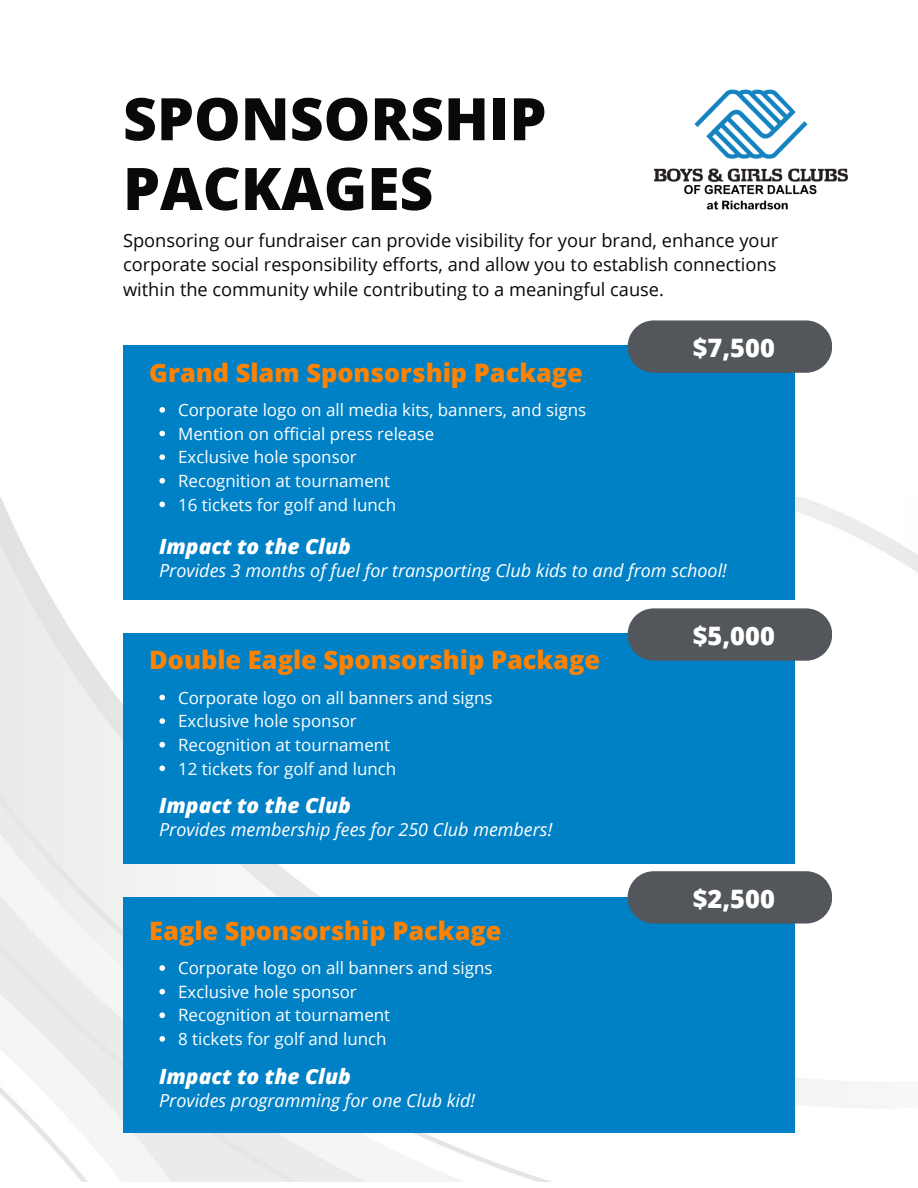
<style>
.page{position:relative;width:918px;height:1188px;background:#fff}
.page>*{position:absolute;margin:0;border:0;box-sizing:border-box;transform-origin:0 0}
.t1{font:800 58.8px/69.8px "Open Sans";color:#090909}
.t2{font:800 25.35px "Open Sans";color:#ff8200}
.t3{font:800 25.35px "Open Sans";color:#fff}
.t4{font:italic 800 21px "Open Sans";color:#fff}
.t5{font:18.3px/24.8px "Open Sans";color:#090909;text-align:justify}
.t6{font:italic 18px "Open Sans";color:#fff}
.t7{font:16.95px "Open Sans";color:#fff}
</style>
<div class="page">
<div style="left:123px;top:346px;width:672px;height:254px;background:#0081c6"></div>
<svg style="left:159px;top:407px;width:6px;height:6px"></svg>
<svg style="left:159px;top:431px;width:6px;height:5px"></svg>
<svg style="left:159px;top:454px;width:6px;height:6px"></svg>
<svg style="left:159px;top:478px;width:6px;height:6px"></svg>
<svg style="left:159px;top:502px;width:6px;height:5px"></svg>
<div style="left:628px;top:320px;width:204px;height:53px;background:#53565a;border-radius:26px"></div>
<div style="left:123px;top:633px;width:672px;height:231px;background:#0081c6"></div>
<svg style="left:628px;top:608px;width:204px;height:53px;background:#595e63"></svg>
<svg style="left:159px;top:695px;width:6px;height:5px"></svg>
<svg style="left:159px;top:718px;width:6px;height:6px"></svg>
<svg style="left:159px;top:742px;width:6px;height:6px"></svg>
<svg style="left:159px;top:766px;width:6px;height:5px"></svg>
<div style="left:123px;top:897px;width:672px;height:236px;background:#0081c6"></div>
<svg style="left:159px;top:965px;width:6px;height:6px"></svg>
<svg style="left:159px;top:989px;width:6px;height:5px"></svg>
<svg style="left:159px;top:1012px;width:6px;height:6px"></svg>
<svg style="left:159px;top:1036px;width:6px;height:6px"></svg>
<svg style="left:628px;top:871px;width:204px;height:53px;background:#585e63"></svg>
<img style="left:654px;top:89px;width:194px;height:121px">
<h2 class="t1" style="left:123px;top:83px;width:425px">SPONSORSHIP<br>PACKAGES</h2>
<p class="t5" style="left:123px;top:227px;width:657px">Sponsoring our fundraiser can provide visibility for your brand, enhance your corporate social responsibility efforts, and allow you to establish connections within the community while contributing to a meaningful cause.</p>
<p class="t2" style="left:149px;top:354px;width:435px">Grand Slam Sponsorship Package</p>
<h1 class="t7" style="left:178px;top:398px;width:410px">Corporate logo on all media kits, banners, and signs</h1>
<p class="t7" style="left:178px;top:422px;width:258px">Mention on official press release</p>
<p class="t7" style="left:178px;top:445px;width:180px">Exclusive hole sponsor</p>
<h2 class="t7" style="left:178px;top:469px;width:214px">Recognition at tournament</h2>
<p class="t7" style="left:178px;top:492px;width:220px">16 tickets for golf and lunch</p>
<p class="t3" style="left:693px;top:330px;width:84px">$7,500</p>
<p class="t4" style="left:159px;top:531px;width:193px">Impact to the Club</p>
<p class="t6" style="left:159px;top:558px;width:569px">Provides 3 months of fuel for transporting Club kids to and from school!</p>
<p class="t2" style="left:149px;top:642px;width:452px">Double Eagle Sponsorship Package</p>
<h3 class="t7" style="left:178px;top:686px;width:316px">Corporate logo on all banners and signs</h3>
<p class="t7" style="left:178px;top:709px;width:180px">Exclusive hole sponsor</p>
<p class="t7" style="left:178px;top:733px;width:214px">Recognition at tournament</p>
<p class="t7" style="left:178px;top:756px;width:220px">12 tickets for golf and lunch</p>
<p class="t4" style="left:159px;top:791px;width:193px">Impact to the Club</p>
<p class="t6" style="left:159px;top:817px;width:395px">Provides membership fees for 250 Club members!</p>
<p class="t2" style="left:149px;top:912px;width:354px">Eagle Sponsorship Package</p>
<p class="t7" style="left:178px;top:956px;width:316px">Corporate logo on all banners and signs</p>
<p class="t7" style="left:178px;top:980px;width:180px">Exclusive hole sponsor</p>
<h3 class="t7" style="left:178px;top:1003px;width:214px">Recognition at tournament</h3>
<p class="t7" style="left:178px;top:1027px;width:210px">8 tickets for golf and lunch</p>
<h3 class="t4" style="left:159px;top:1061px;width:193px">Impact to the Club</h3>
<p class="t6" style="left:159px;top:1088px;width:318px">Provides programming for one Club kid!</p>
<p class="t3" style="left:693px;top:618px;width:84px">$5,000</p>
<p class="t3" style="left:693px;top:881px;width:84px">$2,500</p>
</div>
